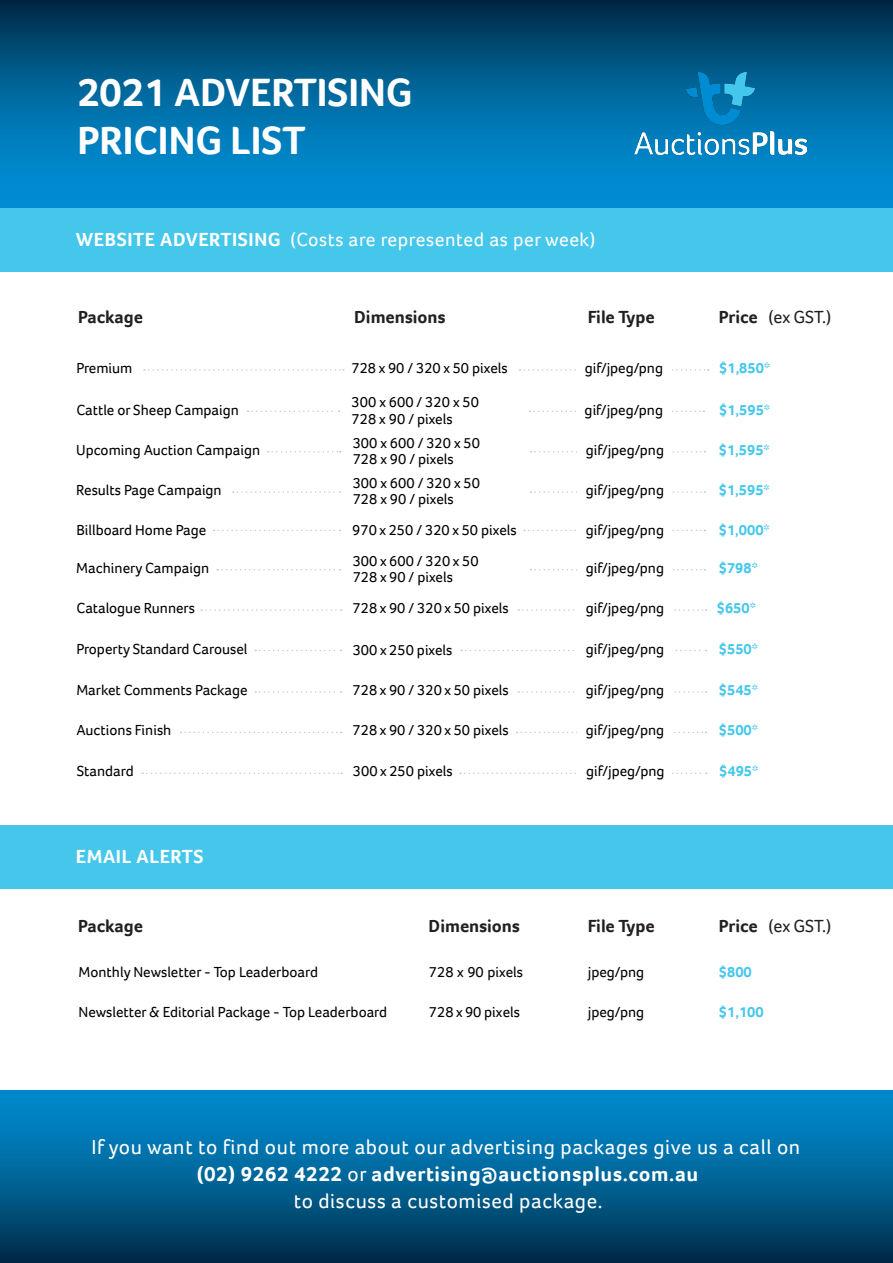
<style>
.page{position:relative;width:893px;height:1263px;background:#fff}
.page>*{position:absolute;margin:0;border:0;box-sizing:border-box;transform-origin:0 0}
.t1{font:700 40.5px "Foco";color:#fff}
.t2{font:21px "Foco";letter-spacing:.03em;color:#fff}
.t3{font:700 21px "Foco";letter-spacing:.03em;color:#fff}
.t4{font:19.5px "Foco";letter-spacing:.03em;color:#fff}
.t5{font:700 19.5px "Foco";letter-spacing:.03em;color:#fff}
.t6{font:700 18px "Foco";color:#231f20}
.t7{font:18px "Foco";color:#231f20}
.t8{font:15px/16.5px "Foco";color:#000001}
.t9{font:700 15px "Foco";color:#45c7ec}
.s1{font-weight:700}
.s2{font-weight:400}
</style>
<div class="page">
<svg style="left:530px;top:491px;width:175px;height:2px"></svg>
<svg style="left:519px;top:369px;width:190px;height:2px"></svg>
<svg style="left:518px;top:609px;width:189px;height:2px"></svg>
<svg style="left:461px;top:650px;width:246px;height:1px"></svg>
<svg style="left:460px;top:772px;width:247px;height:2px"></svg>
<svg style="left:524px;top:530px;width:181px;height:1px"></svg>
<svg style="left:518px;top:691px;width:189px;height:2px"></svg>
<svg style="left:517px;top:732px;width:190px;height:1px"></svg>
<svg style="left:529px;top:411px;width:175px;height:1px"></svg>
<svg style="left:530px;top:451px;width:175px;height:1px"></svg>
<svg style="left:530px;top:569px;width:175px;height:1px"></svg>
<div style="left:577px;top:348px;width:95px;height:432px;background:#fff"></div>
<svg style="left:233px;top:491px;width:108px;height:2px"></svg>
<svg style="left:201px;top:609px;width:141px;height:2px"></svg>
<svg style="left:255px;top:650px;width:87px;height:1px"></svg>
<svg style="left:142px;top:772px;width:200px;height:2px"></svg>
<svg style="left:214px;top:530px;width:127px;height:1px"></svg>
<svg style="left:255px;top:691px;width:87px;height:2px"></svg>
<svg style="left:181px;top:732px;width:161px;height:1px"></svg>
<svg style="left:247px;top:411px;width:93px;height:1px"></svg>
<svg style="left:268px;top:451px;width:73px;height:1px"></svg>
<svg style="left:217px;top:569px;width:124px;height:1px"></svg>
<svg style="left:144px;top:369px;width:200px;height:2px"></svg>
<svg style="left:0;top:0;width:893px;height:208px;background:#00659a"></svg>
<div style="left:0;top:208px;width:893px;height:64px;background:#45c7ec"></div>
<div style="left:0;top:825px;width:893px;height:63px;background:#45c7ec"></div>
<img style="left:634px;top:73px;width:172px;height:82px">
<div style="left:0;top:1090px;width:893px;height:173px;background:linear-gradient(to bottom,#0093d9,#00304e)"></div>
<p class="t1" style="left:77px;top:65px;width:337px">2021 ADVERTISING</p>
<p class="t1" style="left:77px;top:114px;width:230px">PRICING LIST</p>
<p class="t4" style="left:76px;top:227px;width:521px"><span class="s1">WEBSITE ADVERTISING</span> (Costs are represented as per week)</p>
<p class="t7" style="left:719px;top:305px;width:114px"><span class="s1">Price</span> (ex GST.)</p>
<p class="t6" style="left:78px;top:305px;width:67px">Package</p>
<p class="t6" style="left:588px;top:305px;width:69px">File Type</p>
<p class="t6" style="left:354px;top:305px;width:93px">Dimensions</p>
<p class="t8" style="left:351px;top:359px;width:158px">728 x 90 / 320 x 50 pixels</p>
<p class="t8" style="left:352px;top:394px;width:129px">300 x 600 / 320 x 50<br>728 x 90 / pixels</p>
<p class="t8" style="left:353px;top:434px;width:129px">300 x 600 / 320 x 50<br>728 x 90 / pixels</p>
<p class="t8" style="left:353px;top:474px;width:129px">300 x 600 / 320 x 50<br>728 x 90 / pixels</p>
<p class="t8" style="left:352px;top:514px;width:166px;line-height:31px">970 x 250 / 320 x 50 pixels<br>300 x 600 / 320 x 50</p>
<p class="t8" style="left:353px;top:561px;width:158px;line-height:30.9px">728 x 90 / pixels<br>728 x 90 / 320 x 50 pixels</p>
<p class="t8" style="left:353px;top:641px;width:101px">300 x 250 pixels</p>
<p class="t8" style="left:353px;top:681px;width:158px">728 x 90 / 320 x 50 pixels</p>
<p class="t8" style="left:353px;top:722px;width:158px">728 x 90 / 320 x 50 pixels</p>
<p class="t8" style="left:353px;top:762px;width:101px">300 x 250 pixels</p>
<p class="t8" style="left:585px;top:359px;width:80px">gif/jpeg/png</p>
<p class="t9" style="left:719px;top:358px;width:52px">$1,850*</p>
<p class="t8" style="left:76px;top:359px;width:58px">Premium</p>
<p class="t8" style="left:76px;top:401px;width:164px">Cattle or Sheep Campaign</p>
<p class="t8" style="left:585px;top:401px;width:80px">gif/jpeg/png</p>
<p class="t9" style="left:719px;top:399px;width:52px">$1,595*</p>
<p class="t8" style="left:76px;top:441px;width:185px">Upcoming Auction Campaign</p>
<p class="t8" style="left:586px;top:441px;width:80px">gif/jpeg/png</p>
<p class="t9" style="left:719px;top:440px;width:52px">$1,595*</p>
<p class="t8" style="left:76px;top:482px;width:147px">Results Page Campaign</p>
<p class="t8" style="left:586px;top:482px;width:80px">gif/jpeg/png</p>
<p class="t9" style="left:719px;top:480px;width:52px">$1,595*</p>
<p class="t8" style="left:76px;top:521px;width:131px">Billboard Home Page</p>
<p class="t8" style="left:586px;top:521px;width:80px">gif/jpeg/png</p>
<p class="t9" style="left:719px;top:520px;width:52px">$1,000*</p>
<p class="t8" style="left:76px;top:560px;width:134px">Machinery Campaign</p>
<p class="t8" style="left:586px;top:560px;width:80px">gif/jpeg/png</p>
<p class="t9" style="left:719px;top:558px;width:41px">$798*</p>
<p class="t8" style="left:76px;top:599px;width:120px">Catalogue Runners</p>
<p class="t8" style="left:586px;top:599px;width:80px">gif/jpeg/png</p>
<p class="t9" style="left:717px;top:598px;width:41px">$650*</p>
<p class="t8" style="left:76px;top:640px;width:173px">Property Standard Carousel</p>
<p class="t8" style="left:586px;top:640px;width:80px">gif/jpeg/png</p>
<p class="t9" style="left:719px;top:639px;width:41px">$550*</p>
<p class="t8" style="left:76px;top:681px;width:173px">Market Comments Package</p>
<p class="t8" style="left:586px;top:681px;width:80px">gif/jpeg/png</p>
<p class="t9" style="left:719px;top:680px;width:41px">$545*</p>
<p class="t8" style="left:76px;top:722px;width:97px">Auctions Finish</p>
<p class="t8" style="left:586px;top:722px;width:80px">gif/jpeg/png</p>
<p class="t9" style="left:719px;top:720px;width:41px">$500*</p>
<p class="t8" style="left:77px;top:762px;width:58px">Standard</p>
<p class="t8" style="left:586px;top:762px;width:80px">gif/jpeg/png</p>
<p class="t9" style="left:719px;top:761px;width:41px">$495*</p>
<p class="t5" style="left:76px;top:844px;width:129px">EMAIL ALERTS</p>
<p class="t7" style="left:719px;top:914px;width:114px"><span class="s1">Price</span> (ex GST.)</p>
<p class="t6" style="left:78px;top:914px;width:67px">Package</p>
<p class="t8" style="left:79px;top:963px;width:241px">Monthly Newsletter - Top Leaderboard</p>
<p class="t8" style="left:588px;top:963px;width:58px">jpeg/png</p>
<p class="t9" style="left:719px;top:962px;width:34px">$800</p>
<p class="t8" style="left:588px;top:1004px;width:58px">jpeg/png</p>
<p class="t9" style="left:719px;top:1002px;width:46px">$1,100</p>
<p class="t6" style="left:429px;top:914px;width:93px">Dimensions</p>
<p class="t6" style="left:588px;top:914px;width:69px">File Type</p>
<p class="t8" style="left:429px;top:963px;width:96px">728 x 90 pixels</p>
<p class="t8" style="left:429px;top:1004px;width:93px">728 x 90 pixels</p>
<p class="t8" style="left:79px;top:1004px;width:310px">Newsletter &amp; Editorial Package - Top Leaderboard</p>
<p class="t2" style="left:92px;top:1133px;width:710px">If you want to find out more about our advertising packages give us a call on</p>
<p class="t3" style="left:197px;top:1160px;width:503px">(02) 9262 4222 <span class="s2">or</span> advertising@auctionsplus.com.au</p>
<p class="t2" style="left:294px;top:1187px;width:310px">to discuss a customised package.</p>
</div>
